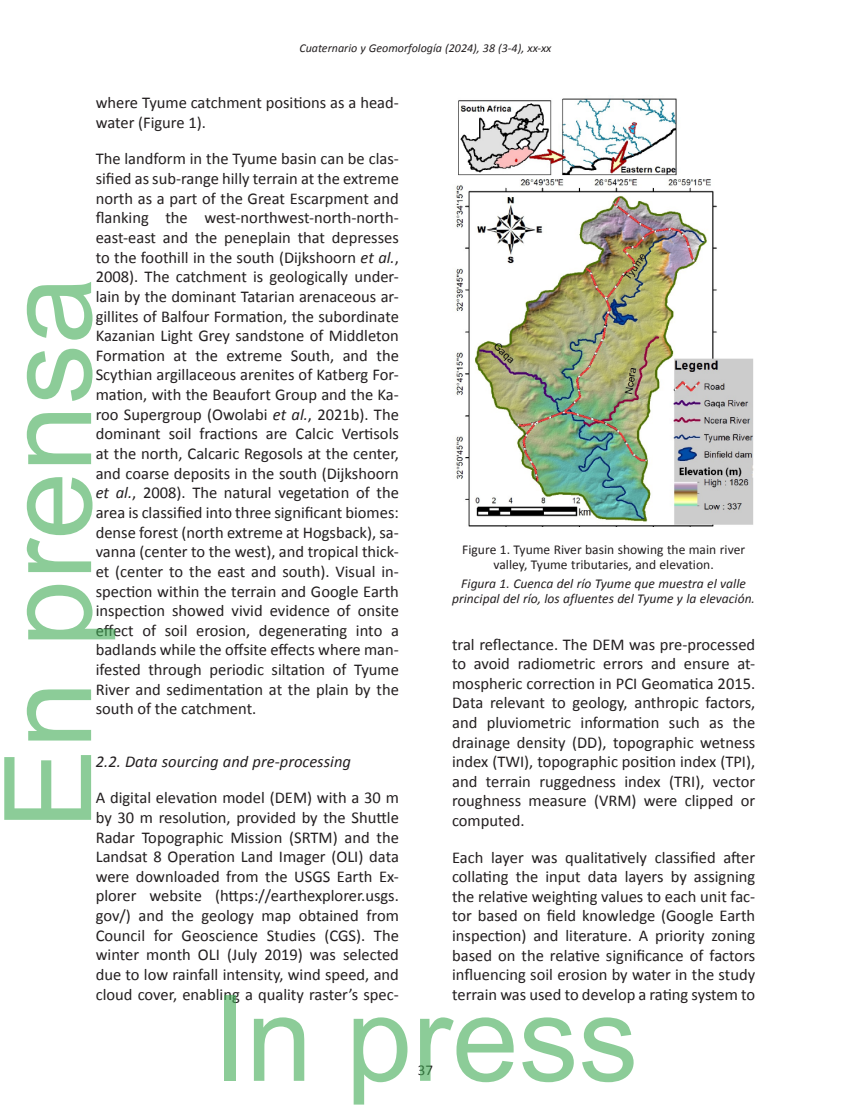
<style>
.page{position:relative;width:851px;height:1106px;background:#fff}
.page>*{position:absolute;margin:0;border:0;box-sizing:border-box;transform-origin:0 0}
.t1{font:121.2px "Arial";color:rgb(64 171 84/.6)}
.t2{font:119.55px "Arial";color:rgb(64 171 84/.6)}
.t3{font:16.5px/19.6px "Calibri";color:#231f20;text-align:justify}
.t4{font:italic 16.5px "Calibri";color:#231f20}
.t5{font:15px "Calibri";color:#231f20}
.t6{font:italic 13.5px/15px "Calibri";color:#231f20;text-align:center}
.t7{font:13.5px/15px "Calibri";color:#231f20;text-align:center}
.t8{font:italic 12px "Calibri";color:#231f20}
.s1{font-style:italic}
</style>
<div class="page">
<img style="left:455px;top:98px;width:299px;height:428px">
<p class="t8" style="left:299px;top:39px;width:253px">Cuaternario y Geomorfología (2024), 38 (3-4), xx-xx</p>
<p class="t3" style="left:96px;top:93px;width:304px">where Tyume catchment positions as a head&shy;water (Figure 1).</p>
<p class="t3" style="left:96px;top:149px;width:304px">The landform in the Tyume basin can be clas&shy;sified as sub-range hilly terrain at the extreme north as a part of the Great Escarpment and flanking the west-northwest-north-north&shy;east-east and the peneplain that depresses to the foothill in the south (Dijkshoorn <span class="s1">et al.</span>, 2008). The catchment is geologically under&shy;lain by the dominant Tatarian arenaceous ar&shy;gillites of Balfour Formation, the subordinate Kazanian Light Grey sandstone of Middleton Formation at the extreme South, and the Scythian argillaceous arenites of Katberg For&shy;mation, with the Beaufort Group and the Ka&shy;roo Supergroup (Owolabi <span class="s1">et al.</span>, 2021b). The dominant soil fractions are Calcic Vertisols at the north, Calcaric Regosols at the center, and coarse deposits in the south (Dijkshoorn <span class="s1">et al.</span>, 2008). The natural vegetation of the area is classified into three significant biomes: dense forest (north extreme at Hogsback), sa&shy;vanna (center to the west), and tropical thick&shy;et (center to the east and south). Visual in&shy;spection within the terrain and Google Earth inspection showed vivid evidence of onsite effect of soil erosion, degenerating into a badlands while the offsite effects where man&shy;ifested through periodic siltation of Tyume River and sedimentation at the plain by the south of the catchment.</p>
<h1 class="t1" style="left:-35px;top:829px;width:554px;rotate:-90deg">En prensa</h1>
<p class="t7" style="left:462px;top:542px;width:284px">Figure 1. Tyume River basin showing the main river valley, Tyume tributaries, and elevation.</p>
<p class="t6" style="left:452px;top:575px;width:304px">Figura 1. Cuenca del río Tyume que muestra el valle principal del río, los afluentes del Tyume y la elevación.</p>
<p class="t3" style="left:452px;top:634px;width:304px">tral reflectance. The DEM was pre-processed to avoid radiometric errors and ensure at&shy;mospheric correction in PCI Geomatica 2015.<br>Data relevant to geology, anthropic factors, and pluviometric information such as the drainage density (DD), topographic wetness index (TWI), topographic position index (TPI), and terrain ruggedness index (TRI), vector roughness measure (VRM) were clipped or computed.</p>
<p class="t3" style="left:452px;top:847px;width:304px">Each layer was qualitatively classified after collating the input data layers by assigning the relative weighting values to each unit fac&shy;tor based on field knowledge (Google Earth inspection) and literature. A priority zoning based on the relative significance of factors influencing soil erosion by water in the study terrain was used to develop a rating system to</p>
<p class="t4" style="left:96px;top:750px;width:257px">2.2. Data sourcing and pre-processing</p>
<p class="t3" style="left:96px;top:788px;width:304px">A digital elevation model (DEM) with a 30 m by 30 m resolution, provided by the Shuttle Radar Topographic Mission (SRTM) and the Landsat 8 Operation Land Imager (OLI) data were downloaded from the USGS Earth Ex&shy;plorer website (https://earthexplorer.usgs. gov/) and the geology map obtained from Council for Geoscience Studies (CGS). The winter month OLI (July 2019) was selected due to low rainfall intensity, wind speed, and cloud cover, enabling a quality raster’s spec-</p>
<h2 class="t2" style="left:213px;top:956px;width:427px">In press</h2>
<p class="t5" style="left:418px;top:1060px;width:17px">37</p>
</div>
